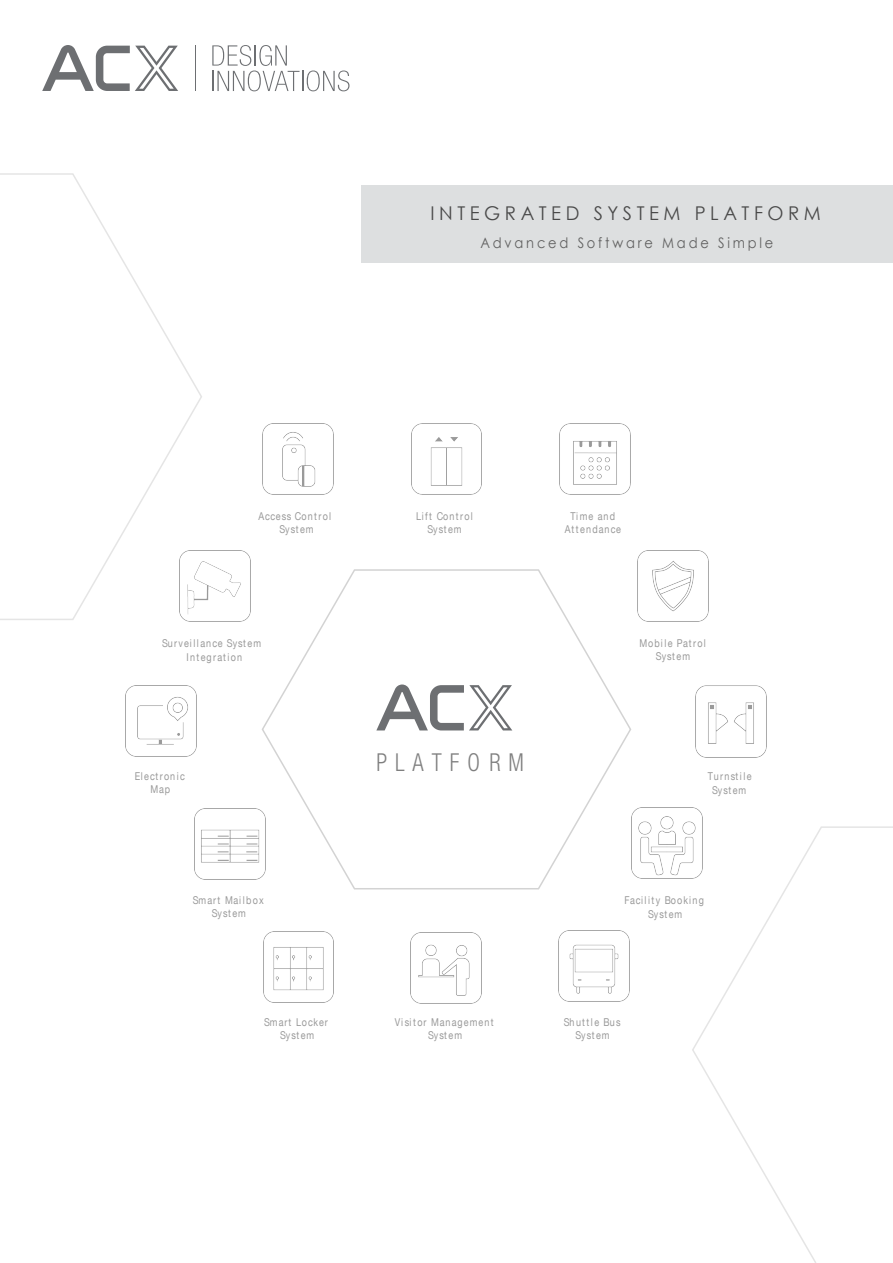
<style>
.page{position:relative;width:893px;height:1263px;background:#fff}
.page>*{position:absolute;margin:0;border:0;box-sizing:border-box;transform-origin:0 0}
.t1{font:300 condensed 24.75px "Helvetica Neue LT Std";letter-spacing:.355em;color:#7f7f7f;scale:.91 1}
.t2{font:19.05px "Century Gothic";letter-spacing:.245em;color:#494949}
.t3{font:14.55px "Century Gothic";letter-spacing:.215em;color:#606060;scale:.9 1}
.t4{font:10.8px/13.5px "Helvetica Neue LT";letter-spacing:.12em;color:#999;text-align:center;scale:.83 1}
.t5{font:10.8px/13.5px "Helvetica Neue LT";letter-spacing:.145em;color:#999;text-align:center;scale:.83 1}
</style>
<div class="page">
<img style="left:262px;top:423px;width:72px;height:71px">
<img style="left:632px;top:807px;width:70px;height:71px">
<img style="left:638px;top:550px;width:71px;height:71px">
<img style="left:558px;top:930px;width:71px;height:71px">
<img style="left:410px;top:932px;width:71px;height:71px">
<img style="left:411px;top:423px;width:71px;height:71px">
<img style="left:559px;top:424px;width:71px;height:71px">
<hr style="left:195px;top:45px;width:1px;height:46px;background:#6d6f72">
<svg style="left:212px;top:45px;width:137px;height:46px"></svg>
<svg style="left:42px;top:45px;width:136px;height:46px"></svg>
<div style="left:362px;top:185px;width:531px;height:78px;background:#dddfe0"></div>
<svg style="left:262px;top:569px;width:370px;height:321px"></svg>
<svg style="left:0;top:173px;width:203px;height:447px"></svg>
<svg style="left:691px;top:826px;width:202px;height:437px"></svg>
<img style="left:695px;top:686px;width:71px;height:71px">
<img style="left:263px;top:932px;width:71px;height:70px">
<img style="left:195px;top:809px;width:71px;height:71px">
<img style="left:126px;top:686px;width:70px;height:71px">
<img style="left:179px;top:551px;width:71px;height:71px">
<h2 class="t2" style="left:430px;top:200px;width:392px">INTEGRATED SYSTEM PLATFORM</h2>
<h3 class="t3" style="left:480px;top:232px;width:327px">Advanced Software Made Simple</h3>
<p class="t4" style="left:258px;top:509px;width:89px">Access Control<br>System</p>
<p class="t4" style="left:416px;top:509px;width:70px">Lift Control<br>System</p>
<p class="t4" style="left:565px;top:509px;width:69px">Time and<br>Attendance</p>
<p class="t4" style="left:162px;top:637px;width:121px">Surveillance System<br>Integration</p>
<p class="t4" style="left:135px;top:769px;width:62px">Electronic<br>Map</p>
<h1 class="t1" style="left:376px;top:748px;width:164px">PLATFORM</h1>
<p class="t4" style="left:640px;top:636px;width:81px">Mobile Patrol<br>System</p>
<p class="t5" style="left:708px;top:770px;width:54px">Turnstile<br>System</p>
<p class="t4" style="left:193px;top:893px;width:87px">Smart Mailbox<br>System</p>
<p class="t4" style="left:264px;top:1015px;width:78px">Smart Locker<br>System</p>
<p class="t4" style="left:395px;top:1015px;width:121px">Visitor Management<br>System</p>
<p class="t4" style="left:624px;top:893px;width:98px">Facility Booking<br>System</p>
<p class="t5" style="left:564px;top:1015px;width:70px">Shuttle Bus<br>System</p>
</div>
